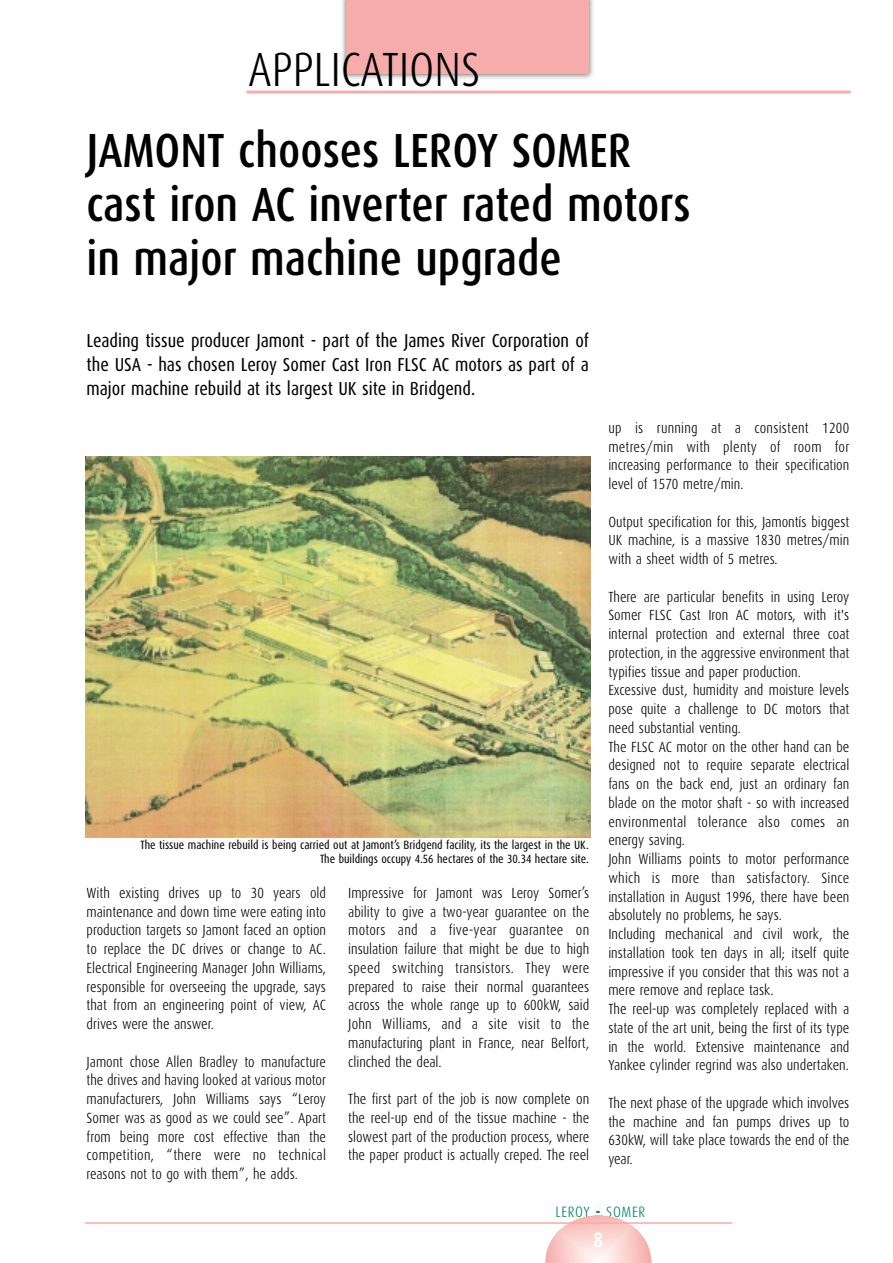
<style>
.page{position:relative;width:893px;height:1263px;background:#fff}
.page>*{position:absolute;margin:0;border:0;box-sizing:border-box;transform-origin:0 0}
.t1{font:500 48px/54px "Dax Condensed";color:#000}
.t2{font:300 48px "Dax Condensed";color:#000}
.t3{font:700 21px "Dax Condensed";color:#fff}
.t4{font:18.75px/24px "Dax Condensed";color:#000;text-align:justify}
.t5{font:300 15px "Dax Condensed";letter-spacing:.045em;color:#008460}
.t6{font:300 14.7px/18.8px "Dax Condensed";color:#000;text-align:justify}
.t7{font:12px/13.5px "Dax Condensed";color:#000;text-align:right}
.s1{font-weight:800}
</style>
<div class="page">
<img style="left:342px;top:0;width:251px;height:79px">
<div style="left:346px;top:0;width:243px;height:74px;background:#f6acaa"></div>
<hr style="left:247px;top:91px;width:603px;height:3px;background:#f6acaa">
<svg style="left:545px;top:1216px;width:106px;height:47px"></svg>
<hr style="left:85px;top:1222px;width:647px;height:2px;background:#f6acaa">
<img style="left:85px;top:456px;width:505px;height:382px">
<h1 class="t2" style="left:248px;top:46px;width:234px">APPLICATIONS</h1>
<h1 class="t1" style="left:87px;top:125px;width:605px">JAMONT chooses LEROY SOMER cast iron AC inverter rated motors in major machine upgrade</h1>
<p class="t4" style="left:87px;top:330px;width:504px">Leading tissue producer Jamont - part of the James River Corporation of the USA - has chosen Leroy Somer Cast Iron FLSC AC motors as part of a major machine rebuild at its largest UK site in Bridgend.</p>
<p class="t7" style="left:140px;top:839px;width:450px">The tissue machine rebuild is being carried out at Jamont’s Bridgend facility, its the largest in the UK.<br>The buildings occupy 4.56 hectares of the 30.34 hectare site.</p>
<p class="t6" style="left:87px;top:884px;width:241px">With existing drives up to 30 years old maintenance and down time were eating into production targets so Jamont faced an option to replace the DC drives or change to AC.<br>Electrical Engineering Manager John Williams, responsible for overseeing the upgrade, says that from an engineering point of view, AC drives were the answer.</p>
<p class="t6" style="left:87px;top:1053px;width:241px">Jamont chose Allen Bradley to manufacture the drives and having looked at various motor manufacturers, John Williams says “Leroy Somer was as good as we could see”. Apart from being more cost effective than the competition, “there were no technical reasons not to go with them”, he adds.</p>
<p class="t6" style="left:348px;top:884px;width:242px">Impressive for Jamont was Leroy Somer’s ability to give a two-year guarantee on the motors and a five-year guarantee on insulation failure that might be due to high speed switching transistors. They were prepared to raise their normal guarantees across the whole range up to 600kW, said John Williams, and a site visit to the manufacturing plant in France, near Belfort, clinched the deal.</p>
<p class="t6" style="left:348px;top:1090px;width:242px">The first part of the job is now complete on the reel-up end of the tissue machine - the slowest part of the production process, where the paper product is actually creped. The reel</p>
<p class="t6" style="left:608px;top:419px;width:242px">up is running at a consistent 1200 metres/min with plenty of room for increasing performance to their specification level of 1570 metre/min.</p>
<p class="t6" style="left:608px;top:513px;width:242px">Output specification for this, Jamontís biggest UK machine, is a massive 1830 metres/min with a sheet width of 5 metres.</p>
<p class="t6" style="left:608px;top:588px;width:242px;text-align:left">There are particular benefits in using Leroy Somer FLSC Cast Iron AC motors, with it's internal protection and external three coat protection, in the aggressive environment that typifies tissue and paper production.<br>Excessive dust, humidity and moisture levels pose quite a challenge to DC motors that need substantial venting.<br>The FLSC AC motor on the other hand can be designed not to require separate electrical fans on the back end, just an ordinary fan blade on the motor shaft - so with increased environmental tolerance also comes an energy saving.<br>John Williams points to motor performance which is more than satisfactory. Since installation in August 1996, there have been absolutely no problems, he says.<br>Including mechanical and civil work, the installation took ten days in all; itself quite impressive if you consider that this was not a mere remove and replace task.<br>The reel-up was completely replaced with a state of the art unit, being the first of its type in the world. Extensive maintenance and Yankee cylinder regrind was also undertaken.</p>
<p class="t6" style="left:608px;top:1094px;width:242px">The next phase of the upgrade which involves the machine and fan pumps drives up to 630kW, will take place towards the end of the year.</p>
<p class="t5" style="left:555px;top:1204px;width:91px">LEROY <span class="s1">-</span> SOMER</p>
<h2 class="t3" style="left:593px;top:1230px;width:11px">8</h2>
</div>
